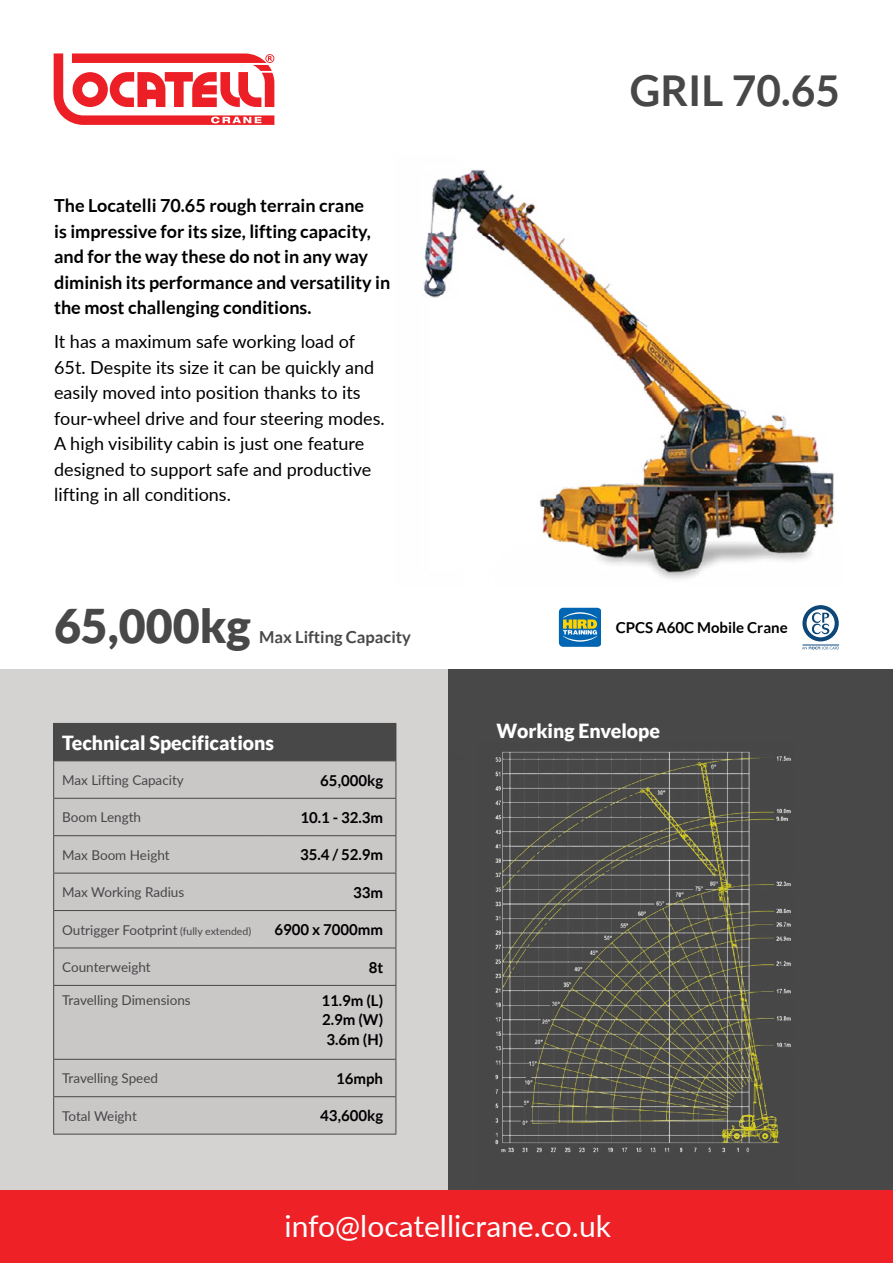
<style>
.page{position:relative;width:893px;height:1263px;background:#fff}
.page>*{position:absolute;margin:0;border:0;box-sizing:border-box;transform-origin:0 0}
.t1{font:900 46.5px "Lato";color:#484848}
.t2{font:700 42.45px "Lato";color:#474748}
.t3{font:30px "Lato";color:#fff}
.t4{font:900 19.5px "Lato";color:#fff}
.t5{font:18px/25.5px "Lato";color:#000}
.t6{font:700 18px/25.5px "Lato";color:#000}
.t7{font:700 16.5px "Lato";color:#484848}
.t8{font:700 15px/19.5px "Lato";color:#000;text-align:justify}
.t9{font:13.5px "Lato";color:#474748}
.s1{font-size:10.5px}
</style>
<div class="page">
<div style="left:0;top:1189px;width:893px;height:74px;background:#ed2126"></div>
<svg style="left:54px;top:53px;width:220px;height:72px"></svg>
<svg style="left:559px;top:608px;width:42px;height:39px"></svg>
<svg style="left:802px;top:605px;width:37px;height:36px"></svg>
<hr style="left:803px;top:645px;width:36px;height:1px;background:#0c4777">
<svg style="left:802px;top:647px;width:37px;height:3px"></svg>
<div style="left:448px;top:669px;width:445px;height:520px;background:#484848"></div>
<div style="left:0;top:669px;width:448px;height:520px;background:#d5d2d2"></div>
<img style="left:423px;top:169px;width:412px;height:410px">
<div style="left:54px;top:723px;width:342px;height:38px;background:#484848"></div>
<div style="left:54px;top:761px;width:342px;height:373px;background:#cac7c7"></div>
<hr style="left:53px;top:723px;width:213px;height:1px;background:#474748">
<hr style="left:53px;top:724px;width:1px;height:36px;background:#474748">
<hr style="left:396px;top:724px;width:1px;height:36px;background:#474748">
<hr style="left:53px;top:760px;width:213px;height:1px;background:#474748">
<hr style="left:53px;top:761px;width:1px;height:37px;background:#474748">
<hr style="left:396px;top:761px;width:1px;height:37px;background:#474748">
<hr style="left:53px;top:798px;width:213px;height:1px;background:#474748">
<hr style="left:53px;top:799px;width:1px;height:36px;background:#474748">
<hr style="left:266px;top:798px;width:130px;height:1px;background:#474748">
<hr style="left:396px;top:799px;width:1px;height:36px;background:#474748">
<hr style="left:53px;top:835px;width:213px;height:1px;background:#474748">
<hr style="left:53px;top:836px;width:1px;height:37px;background:#474748">
<hr style="left:266px;top:835px;width:130px;height:1px;background:#474748">
<hr style="left:396px;top:836px;width:1px;height:37px;background:#474748">
<hr style="left:53px;top:873px;width:213px;height:1px;background:#474748">
<hr style="left:53px;top:873px;width:1px;height:37px;background:#474748">
<hr style="left:266px;top:873px;width:130px;height:1px;background:#474748">
<hr style="left:396px;top:873px;width:1px;height:37px;background:#474748">
<hr style="left:53px;top:910px;width:213px;height:1px;background:#474748">
<hr style="left:53px;top:911px;width:1px;height:36px;background:#474748">
<hr style="left:266px;top:910px;width:130px;height:1px;background:#474748">
<hr style="left:396px;top:911px;width:1px;height:36px;background:#474748">
<hr style="left:53px;top:947px;width:213px;height:1px;background:#474748">
<hr style="left:53px;top:948px;width:1px;height:37px;background:#474748">
<hr style="left:266px;top:947px;width:130px;height:1px;background:#474748">
<hr style="left:396px;top:948px;width:1px;height:37px;background:#474748">
<hr style="left:53px;top:985px;width:213px;height:1px;background:#474748">
<hr style="left:53px;top:986px;width:1px;height:73px;background:#474748">
<hr style="left:266px;top:985px;width:130px;height:1px;background:#474748">
<hr style="left:396px;top:986px;width:1px;height:73px;background:#474748">
<hr style="left:53px;top:1059px;width:213px;height:1px;background:#474748">
<hr style="left:53px;top:1060px;width:1px;height:36px;background:#474748">
<hr style="left:266px;top:1059px;width:130px;height:1px;background:#474748">
<hr style="left:396px;top:1060px;width:1px;height:36px;background:#474748">
<hr style="left:53px;top:1096px;width:213px;height:1px;background:#474748">
<hr style="left:53px;top:1097px;width:1px;height:37px;background:#474748">
<hr style="left:266px;top:1096px;width:130px;height:1px;background:#474748">
<hr style="left:396px;top:1097px;width:1px;height:37px;background:#474748">
<hr style="left:53px;top:1134px;width:213px;height:1px;background:#474748">
<hr style="left:266px;top:1134px;width:130px;height:1px;background:#474748">
<img style="left:495px;top:751px;width:296px;height:402px">
<p class="t6" style="left:54px;top:193px;width:338px">The Locatelli 70.65 rough terrain crane<br>is impressive for its size, lifting capacity, and for the way these do not in any way diminish its performance and versatility in the most challenging conditions.</p>
<p class="t5" style="left:54px;top:328px;width:332px">It has a maximum safe working load of 65t. Despite its size it can be quickly and easily moved into position thanks to its four-wheel drive and four steering modes.<br>A high visibility cabin is just one feature designed to support safe and productive lifting in all conditions.</p>
<h1 class="t1" style="left:54px;top:599px;width:198px">65,000kg</h1>
<p class="t7" style="left:259px;top:628px;width:153px">Max Lifting Capacity</p>
<p class="t4" style="left:62px;top:731px;width:213px">Technical Specifications</p>
<p class="t9" style="left:62px;top:770px;width:123px">Max Lifting Capacity</p>
<p class="t8" style="left:320px;top:770px;width:64px">65,000kg</p>
<p class="t9" style="left:62px;top:808px;width:80px">Boom Length</p>
<p class="t8" style="left:300px;top:807px;width:84px">10.1 - 32.3m</p>
<p class="t9" style="left:62px;top:845px;width:109px">Max Boom Height</p>
<p class="t8" style="left:300px;top:845px;width:85px">35.4 / 52.9m</p>
<p class="t9" style="left:62px;top:883px;width:124px">Max Working Radius</p>
<p class="t8" style="left:353px;top:882px;width:32px">33m</p>
<p class="t9" style="left:62px;top:920px;width:191px">Outrigger Footprint <span class="s1">(fully extended)</span></p>
<p class="t8" style="left:274px;top:920px;width:110px">6900 x 7000mm</p>
<p class="t9" style="left:62px;top:957px;width:90px">Counterweight</p>
<p class="t8" style="left:369px;top:957px;width:16px">8t</p>
<p class="t9" style="left:62px;top:990px;width:130px">Travelling Dimensions</p>
<p class="t8" style="left:321px;top:990px;width:63px">11.9m (L)<br>2.9m (W)<br>3.6m (H)</p>
<p class="t9" style="left:62px;top:1069px;width:97px">Travelling Speed</p>
<p class="t8" style="left:336px;top:1068px;width:49px">16mph</p>
<p class="t9" style="left:62px;top:1106px;width:76px">Total Weight</p>
<p class="t8" style="left:320px;top:1106px;width:64px">43,600kg</p>
<h2 class="t2" style="left:630px;top:66px;width:212px">GRIL 70.65</h2>
<p class="t8" style="left:616px;top:618px;width:174px">CPCS A60C Mobile Crane</p>
<p class="t4" style="left:497px;top:719px;width:165px">Working Envelope</p>
<h3 class="t3" style="left:284px;top:1204px;width:328px">info@locatellicrane.co.uk</h3>
</div>
